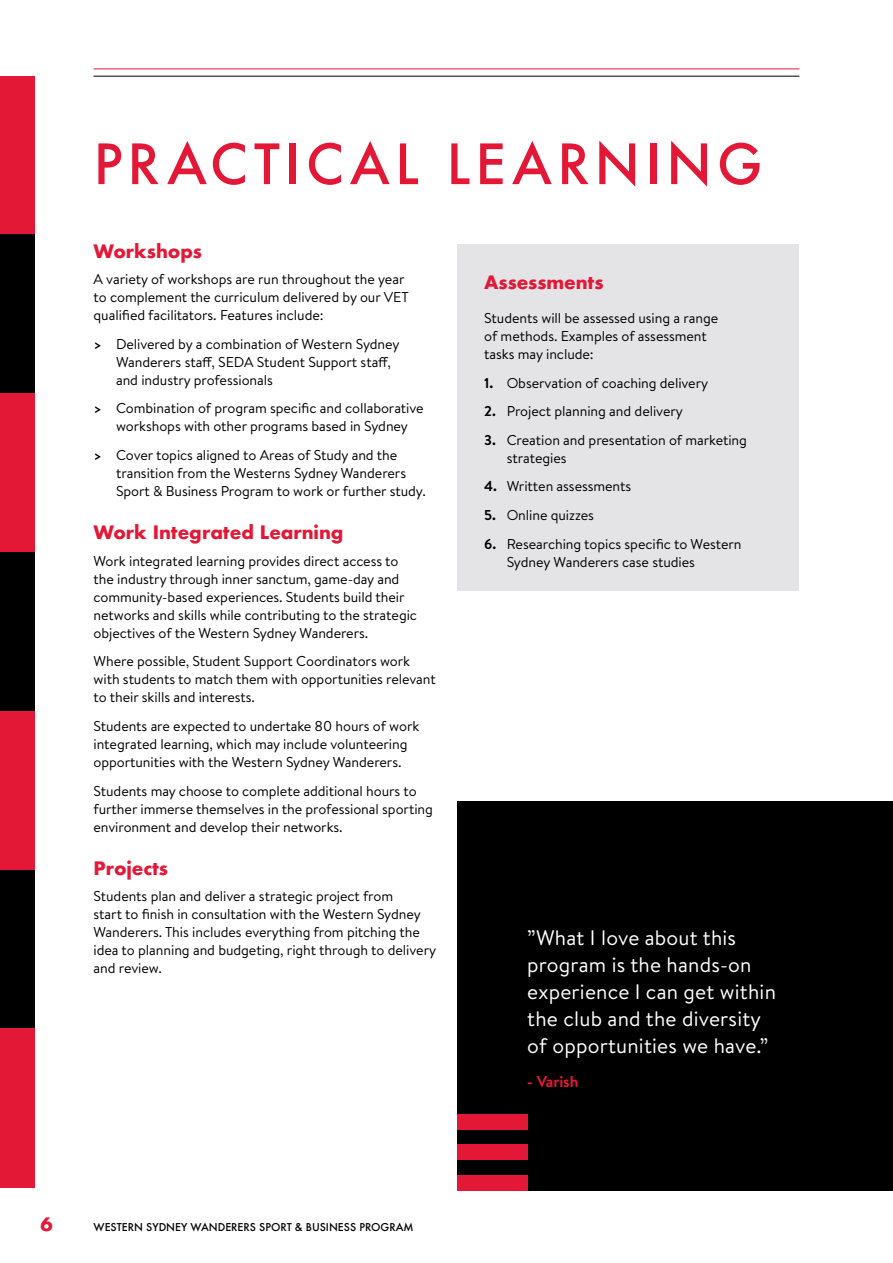
<style>
.page{position:relative;width:893px;height:1263px;background:#fff}
.page>*{position:absolute;margin:0;border:0;box-sizing:border-box;transform-origin:0 0}
.t1{font:500 54px "Futura";letter-spacing:.095em;color:#e31837}
.t2{font:21px/27px "Brandon Text";letter-spacing:.01em;color:#fff}
.t3{font:700 18px "Futura";letter-spacing:-.005em;color:#e31837}
.t4{font:700 15.75px "Brandon Text";letter-spacing:-.005em;color:#e31837}
.t5{font:14.25px/18px "Brandon Text";letter-spacing:-.005em;color:#000}
.t6{font:500 10.5px "Futura";color:#000}
.s1{font-weight:700}
</style>
<div class="page">
<div style="left:457px;top:801px;width:436px;height:390px;background:#000"></div>
<div style="left:457px;top:244px;width:342px;height:347px;background:#e4e4e6"></div>
<div style="left:0;top:77px;width:34px;height:1111px;background:#000"></div>
<div style="left:0;top:394px;width:34px;height:158px;background:#e31837"></div>
<div style="left:0;top:77px;width:34px;height:157px;background:#e31837"></div>
<div style="left:0;top:1029px;width:34px;height:159px;background:#e31837"></div>
<div style="left:0;top:711px;width:34px;height:159px;background:#e31837"></div>
<hr style="left:94px;top:76px;width:705px;height:1px;background:#000">
<hr style="left:94px;top:69px;width:705px;height:1px;background:#e31837">
<div style="left:457px;top:1114px;width:70px;height:15px;background:#e31837"></div>
<div style="left:457px;top:1175px;width:70px;height:16px;background:#e31837"></div>
<div style="left:457px;top:1145px;width:70px;height:15px;background:#e31837"></div>
<h1 class="t1" style="left:94px;top:127px;width:670px">PRACTICAL LEARNING</h1>
<p class="t3" style="left:94px;top:238px;width:110px">Workshops</p>
<p class="t5" style="left:94px;top:270px;width:317px">A variety of workshops are run throughout the year to complement the curriculum delivered by our VET qualified facilitators. Features include:</p>
<p class="t5" style="left:116px;top:334px;width:285px;text-indent:-23px"><span class="s1">&gt;</span> Delivered by a combination of Western Sydney<br>Wanderers staff, SEDA Student Support staff, and industry professionals</p>
<p class="t5" style="left:94px;top:399px;width:332px;text-align:center"><span class="s1">&gt;</span> Combination of program specific and collaborative workshops with other programs based in Sydney</p>
<p class="t5" style="left:116px;top:446px;width:311px;text-indent:-23px"><span class="s1">&gt;</span> Cover topics aligned to Areas of Study and the transition from the Westerns Sydney Wanderers<br>Sport &amp; Business Program to work or further study.</p>
<p class="t3" style="left:94px;top:519px;width:251px">Work Integrated Learning</p>
<p class="t5" style="left:94px;top:551px;width:325px">Work integrated learning provides direct access to the industry through inner sanctum, game-day and community-based experiences. Students build their networks and skills while contributing to the strategic objectives of the Western Sydney Wanderers.</p>
<p class="t5" style="left:94px;top:652px;width:344px">Where possible, Student Support Coordinators work with students to match them with opportunities relevant to their skills and interests.</p>
<p class="t5" style="left:94px;top:716px;width:327px">Students are expected to undertake 80 hours of work integrated learning, which may include volunteering opportunities with the Western Sydney Wanderers.</p>
<p class="t5" style="left:94px;top:781px;width:341px">Students may choose to complete additional hours to further immerse themselves in the professional sporting environment and develop their networks.</p>
<p class="t3" style="left:94px;top:855px;width:76px">Projects</p>
<p class="t5" style="left:94px;top:887px;width:344px">Students plan and deliver a strategic project from<br>start to finish in consultation with the Western Sydney Wanderers. This includes everything from pitching the idea to planning and budgeting, right through to delivery and review.</p>
<p class="t3" style="left:484px;top:269px;width:121px">Assessments</p>
<p class="t5" style="left:484px;top:308px;width:235px">Students will be assessed using a range of methods. Examples of assessment tasks may include:</p>
<p class="t5" style="left:484px;top:373px;width:225px"><span class="s1">1.</span> Observation of coaching delivery</p>
<p class="t5" style="left:484px;top:402px;width:200px"><span class="s1">2.</span> Project planning and delivery</p>
<p class="t5" style="left:507px;top:430px;width:242px;text-indent:-23px"><span class="s1">3.</span> Creation and presentation of marketing strategies</p>
<p class="t5" style="left:484px;top:477px;width:149px"><span class="s1">4.</span> Written assessments</p>
<p class="t5" style="left:484px;top:506px;width:111px"><span class="s1">5.</span> Online quizzes</p>
<p class="t5" style="left:507px;top:534px;width:236px;text-indent:-23px"><span class="s1">6.</span> Researching topics specific to Western<br>Sydney Wanderers case studies</p>
<h2 class="t2" style="left:527px;top:923px;width:250px">”What I love about this program is the hands-on experience I can get within the club and the diversity of opportunities we have.”</h2>
<p class="t4" style="left:527px;top:1071px;width:53px">- Varish</p>
<p class="t3" style="left:41px;top:1211px;width:14px">6</p>
<p class="t6" style="left:94px;top:1220px;width:322px">WESTERN SYDNEY WANDERERS SPORT &amp; BUSINESS PROGRAM</p>
</div>
